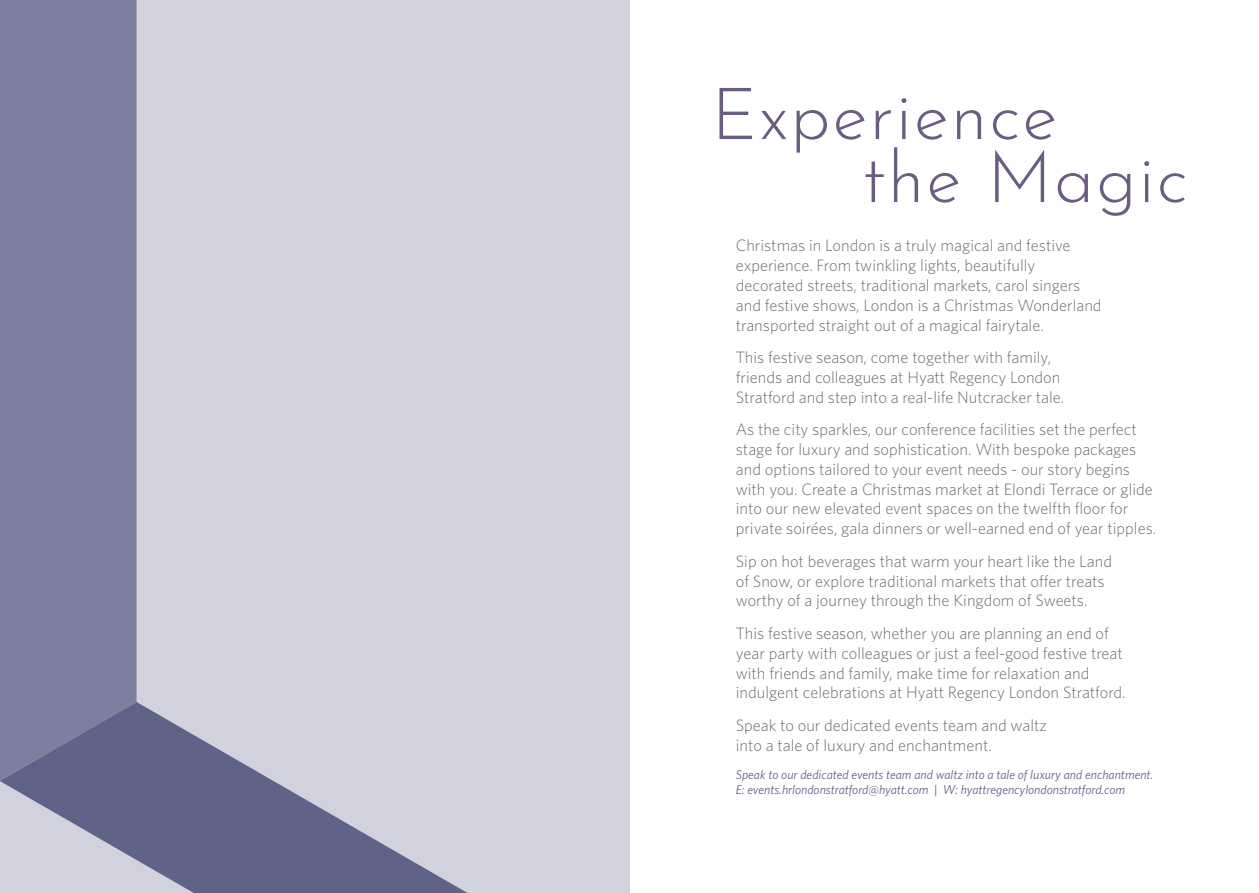
<style>
.page{position:relative;width:1259px;height:893px;background:#fff}
.page>*{position:absolute;margin:0;border:0;box-sizing:border-box;transform-origin:0 0}
.t1{font:300 72px "Josefin Sans";letter-spacing:.025em;color:#6a5d7f}
.t2{font:300 16.5px/19.8px "Whitney";color:#6c6d70}
.t3{font:italic 12.75px/15.3px "Whitney";color:#5f6388}
</style>
<div class="page">
<div style="left:0;top:0;width:629px;height:893px;background:#d2d2de"></div>
<div style="left:0;top:0;width:137px;height:702px;background:#7d7f9e"></div>
<svg style="left:0;top:702px;width:467px;height:191px"></svg>
<p class="t1" style="left:711px;top:58px;width:347px">Experience</p>
<p class="t1" style="left:862px;top:121px;width:327px">the Magic</p>
<p class="t2" style="left:736px;top:235px;width:367px">Christmas in London is a truly magical and festive experience. From twinkling lights, beautifully decorated streets, traditional markets, carol singers and festive shows, London is a Christmas Wonderland transported straight out of a magical fairytale.</p>
<p class="t2" style="left:736px;top:347px;width:330px">This festive season, come together with family, friends and colleagues at Hyatt Regency London<br>Stratford and step into a real-life Nutcracker tale.</p>
<p class="t2" style="left:736px;top:419px;width:422px">As the city sparkles, our conference facilities set the perfect stage for luxury and sophistication. With bespoke packages and options tailored to your event needs - our story begins with you. Create a Christmas market at Elondi Terrace or glide into our new elevated event spaces on the twelfth floor for private soirées, gala dinners or well-earned end of year tipples.</p>
<p class="t2" style="left:736px;top:551px;width:378px">Sip on hot beverages that warm your heart like the Land of Snow, or explore traditional markets that offer treats worthy of a journey through the Kingdom of Sweets.</p>
<p class="t2" style="left:736px;top:623px;width:391px">This festive season, whether you are planning an end of year party with colleagues or just a feel-good festive treat with friends and family, make time for relaxation and indulgent celebrations at Hyatt Regency London Stratford.</p>
<p class="t2" style="left:736px;top:715px;width:312px">Speak to our dedicated events team and waltz into a tale of luxury and enchantment.</p>
<p class="t3" style="left:736px;top:766px;width:419px">Speak to our dedicated events team and waltz into a tale of luxury and enchantment.<br>E: events.hrlondonstratford@hyatt.com | W: hyattregencylondonstratford.com</p>
</div>
